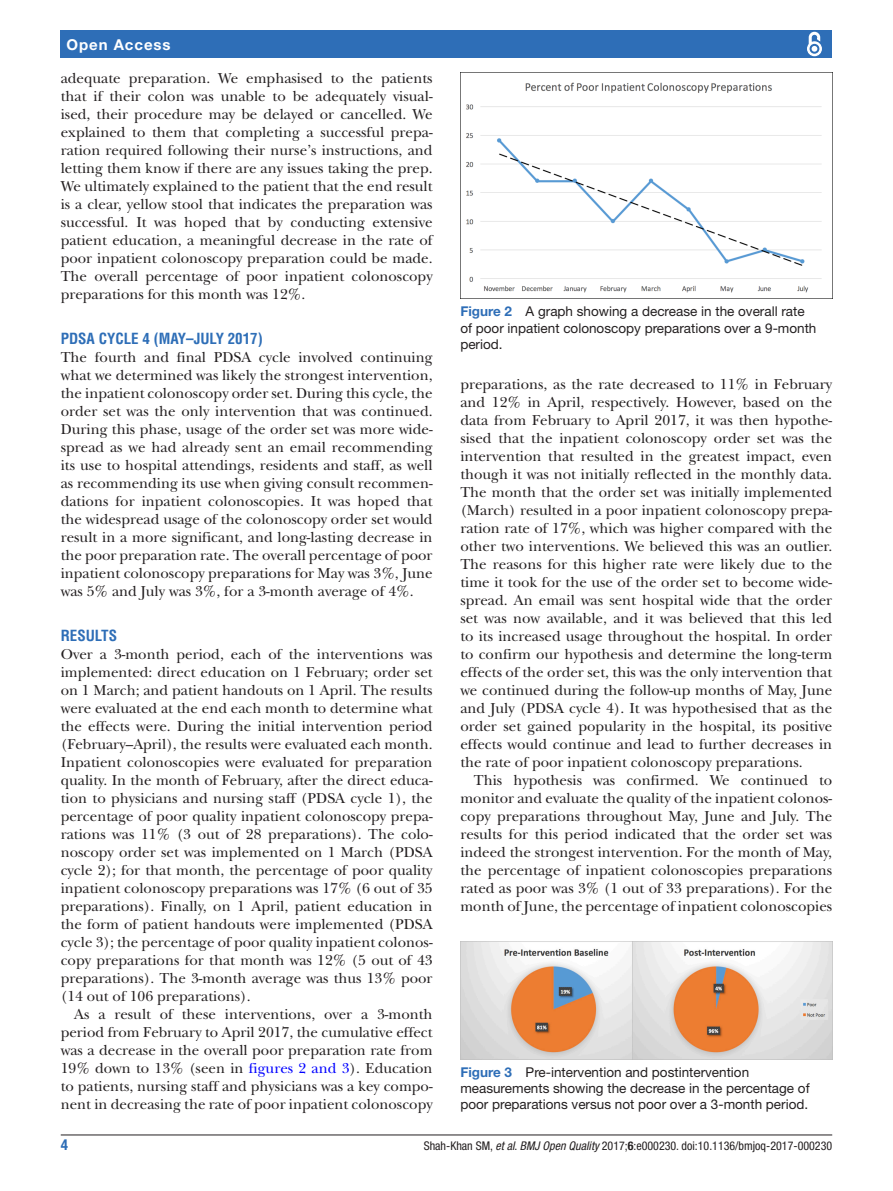
<style>
.page{position:relative;width:893px;height:1191px;background:#fff}
.page>*{position:absolute;margin:0;border:0;box-sizing:border-box;transform-origin:0 0}
.t1{font:15px/18px "New Baskerville";color:#231f20;text-align:justify}
.t2{font:700 condensed 15px "Helvetica LT Std";color:#2e6eb7}
.t3{font:700 15px "Helvetica Neue LT Std";letter-spacing:.065em;color:#fff}
.t4{font:700 condensed 15px "Helvetica Neue LT Std";color:#2e6eb7}
.t5{font:13.5px/16.2px "Helvetica Neue LT Std";color:#231f20}
.t6{font:condensed 12px "Helvetica Neue LT Std";color:#231f20}
.s1{color:#00f}
.s2{font-weight:700;color:#2e6eb7}
.s3{font-style:italic}
.s4{font-weight:700}
</style>
<div class="page">
<hr style="left:61px;top:1134px;width:771px;height:1px;background:#231f20">
<div style="left:61px;top:31px;width:771px;height:27px;background:#2e6eb7"></div>
<svg style="left:807px;top:31px;width:15px;height:26px"></svg>
<img style="left:460px;top:73px;width:372px;height:226px">
<img style="left:460px;top:942px;width:372px;height:117px">
<p class="t3" style="left:66px;top:35px;width:106px">Open Access</p>
<p class="t1" style="left:61px;top:69px;width:373px">adequate preparation. We emphasised to the patients that if their colon was unable to be adequately visual&shy;ised, their procedure may be delayed or cancelled. We explained to them that completing a successful prepa&shy;ration required following their nurse’s instructions, and letting them know if there are any issues taking the prep.<br>We ultimately explained to the patient that the end result is a clear, yellow stool that indicates the preparation was successful. It was hoped that by conducting extensive patient education, a meaningful decrease in the rate of poor inpatient colonoscopy preparation could be made.<br>The overall percentage of poor inpatient colonoscopy preparations for this month was 12%.</p>
<p class="t2" style="left:61px;top:329px;width:18px">PDSA</p>
<p class="t2" style="left:99px;top:329px;width:166px">CYCLE 4 (MAY–JULY 2017)</p>
<p class="t1" style="left:61px;top:348px;width:373px">The fourth and final PDSA cycle involved continuing what we determined was likely the strongest intervention, the inpatient colonoscopy order set. During this cycle, the order set was the only intervention that was continued.<br>During this phase, usage of the order set was more wide&shy;spread as we had already sent an email recommending its use to hospital attendings, residents and staff, as well as recommending its use when giving consult recommen&shy;dations for inpatient colonoscopies. It was hoped that the widespread usage of the colonoscopy order set would result in a more significant, and long-lasting decrease in the poor preparation rate. The overall percentage of poor inpatient colonoscopy preparations for May was 3%, June was 5% and July was 3%, for a 3-month average of 4%.</p>
<p class="t2" style="left:61px;top:626px;width:58px">RESULTS</p>
<p class="t1" style="left:61px;top:645px;width:373px">Over a 3-month period, each of the interventions was implemented: direct education on 1 February; order set on 1 March; and patient handouts on 1 April. The results were evaluated at the end each month to determine what the effects were. During the initial intervention period (February–April), the results were evaluated each month.<br>Inpatient colonoscopies were evaluated for preparation quality. In the month of February, after the direct educa&shy;tion to physicians and nursing staff (PDSA cycle 1), the percentage of poor quality inpatient colonoscopy prepa&shy;rations was 11% (3 out of 28 preparations). The colo&shy;noscopy order set was implemented on 1 March (PDSA cycle 2); for that month, the percentage of poor quality inpatient colonoscopy preparations was 17% (6 out of 35 preparations). Finally, on 1 April, patient education in the form of patient handouts were implemented (PDSA cycle 3); the percentage of poor quality inpatient colonos&shy;copy preparations for that month was 12% (5 out of 43 preparations). The 3-month average was thus 13% poor (14 out of 106 preparations).</p>
<p class="t1" style="left:61px;top:1005px;width:373px;text-indent:14px">As a result of these interventions, over a 3-month period from February to April 2017, the cumulative effect was a decrease in the overall poor preparation rate from 19% down to 13% (seen in <span class="s1">figures 2 and 3</span>). Education to patients, nursing staff and physicians was a key compo&shy;nent in decreasing the rate of poor inpatient colonoscopy</p>
<p class="t5" style="left:460px;top:303px;width:358px"><span class="s2">Figure 2</span> A graph showing a decrease in the overall rate of poor inpatient colonoscopy preparations over a 9-month period.</p>
<p class="t1" style="left:460px;top:375px;width:373px">preparations, as the rate decreased to 11% in February and 12% in April, respectively. However, based on the data from February to April 2017, it was then hypothe&shy;sised that the inpatient colonoscopy order set was the intervention that resulted in the greatest impact, even though it was not initially reflected in the monthly data.<br>The month that the order set was initially implemented (March) resulted in a poor inpatient colonoscopy prepa&shy;ration rate of 17%, which was higher compared with the other two interventions. We believed this was an outlier.<br>The reasons for this higher rate were likely due to the time it took for the use of the order set to become wide&shy;spread. An email was sent hospital wide that the order set was now available, and it was believed that this led to its increased usage throughout the hospital. In order to confirm our hypothesis and determine the long-term effects of the order set, this was the only intervention that we continued during the follow-up months of May, June and July (PDSA cycle 4). It was hypothesised that as the order set gained popularity in the hospital, its positive effects would continue and lead to further decreases in the rate of poor inpatient colonoscopy preparations.</p>
<p class="t1" style="left:460px;top:771px;width:373px;text-indent:13px">This hypothesis was confirmed. We continued to monitor and evaluate the quality of the inpatient colonos&shy;copy preparations throughout May, June and July. The results for this period indicated that the order set was indeed the strongest intervention. For the month of May, the percentage of inpatient colonoscopies preparations rated as poor was 3% (1 out of 33 preparations). For the month of June, the percentage of inpatient colonoscopies</p>
<p class="t5" style="left:460px;top:1063px;width:351px"><span class="s2">Figure 3</span> Pre-intervention and postintervention measurements showing the decrease in the percentage of poor preparations versus not poor over a 3-month period.</p>
<p class="t4" style="left:61px;top:1135px;width:9px">4</p>
<p class="t6" style="left:424px;top:1138px;width:410px">Shah-Khan SM, <span class="s3">et al</span>. <span class="s3">BMJ Open Quality</span> 2017;<span class="s4">6</span>:e000230. doi:10.1136/bmjoq-2017-000230</p>
</div>
